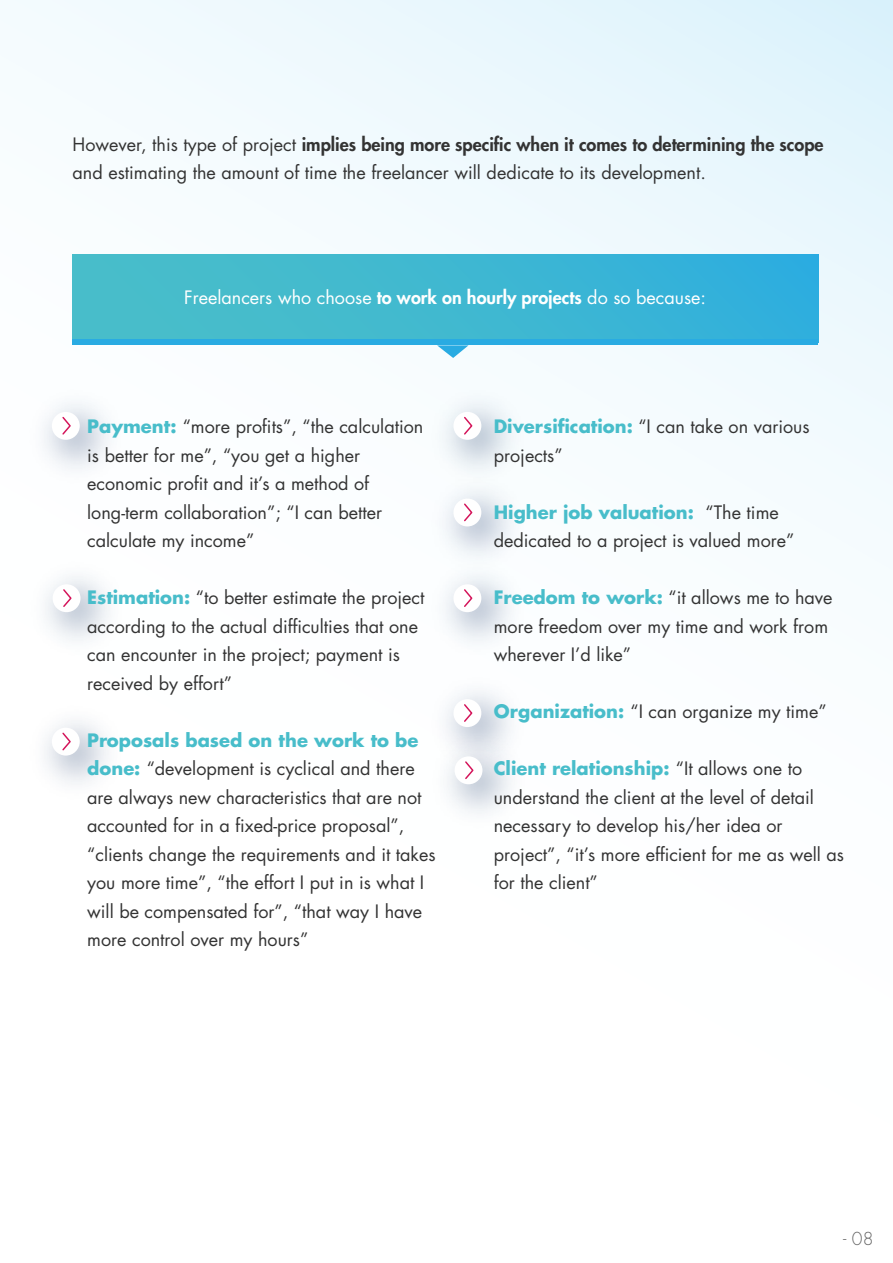
<style>
.page{position:relative;width:893px;height:1263px;background:#fff}
.page>*{position:absolute;margin:0;border:0;box-sizing:border-box;transform-origin:0 0}
.t1{font:18px/28.5px "Futura Std";color:#333}
.t2{font:18px "Futura Std";color:#fff}
.t3{font:300 17.4px "Futura Std";color:#666}
.s1{font-weight:800}
.s2{font-weight:700;color:#48bdca}
</style>
<div class="page">
<div style="left:0;top:0;width:893px;height:1263px;background:linear-gradient(to bottom,#edf8fd,#fff)"></div>
<div style="left:72px;top:255px;width:746px;height:88px;background:linear-gradient(to right,#4bbfc7,#30afdd)"></div>
<div style="left:72px;top:340px;width:746px;height:5px;background:#29abe2"></div>
<svg style="left:437px;top:345px;width:31px;height:13px"></svg>
<img style="left:16px;top:376px;width:120px;height:120px">
<div style="left:52px;top:412px;width:28px;height:28px;background:#fff;border-radius:50%"></div>
<svg style="left:62px;top:416px;width:9px;height:19px"></svg>
<img style="left:418px;top:376px;width:119px;height:87px">
<div style="left:453px;top:412px;width:28px;height:28px;background:#fff;border-radius:50%"></div>
<svg style="left:464px;top:416px;width:9px;height:19px"></svg>
<img style="left:418px;top:463px;width:119px;height:86px">
<div style="left:453px;top:499px;width:28px;height:27px;background:#fff;border-radius:50%"></div>
<svg style="left:464px;top:503px;width:9px;height:19px"></svg>
<img style="left:418px;top:549px;width:119px;height:115px">
<div style="left:453px;top:584px;width:28px;height:28px;background:#fff;border-radius:50%"></div>
<svg style="left:464px;top:589px;width:9px;height:18px"></svg>
<img style="left:418px;top:664px;width:119px;height:119px">
<div style="left:453px;top:699px;width:28px;height:28px;background:#fff;border-radius:50%"></div>
<svg style="left:464px;top:704px;width:9px;height:17px"></svg>
<img style="left:420px;top:721px;width:118px;height:120px">
<div style="left:455px;top:756px;width:27px;height:28px;background:#fff;border-radius:50%"></div>
<svg style="left:465px;top:761px;width:9px;height:18px"></svg>
<img style="left:17px;top:549px;width:120px;height:120px">
<div style="left:53px;top:584px;width:28px;height:28px;background:#fff;border-radius:50%"></div>
<svg style="left:63px;top:589px;width:9px;height:18px"></svg>
<img style="left:16px;top:692px;width:120px;height:120px">
<div style="left:52px;top:728px;width:28px;height:27px;background:#fff;border-radius:50%"></div>
<svg style="left:62px;top:732px;width:9px;height:19px"></svg>
<p class="t1" style="left:73px;top:130px;width:752px">However, this type of project <span class="s1">implies being more specific when it comes to determining the scope </span>and estimating the amount of time the freelancer will dedicate to its development.</p>
<p class="t2" style="left:184px;top:286px;width:524px">Freelancers who choose <span class="s1">to work on hourly projects</span> do so because:</p>
<p class="t1" style="left:87px;top:413px;width:338px"><span class="s2">Payment:</span> “more profits”, “the calculation is better for me”, “you get a higher economic profit and it’s a method of long-term collaboration”; “I can better calculate my income”</p>
<p class="t1" style="left:87px;top:584px;width:339px"><span class="s2">Estimation:</span> “to better estimate the project according to the actual difficulties that one can encounter in the project; payment is received by effort”</p>
<p class="t1" style="left:87px;top:726px;width:350px"><span class="s2">Proposals based on the work to be done:</span> “development is cyclical and there are always new characteristics that are not accounted for in a fixed-price proposal”, “clients change the requirements and it takes you more time”, “the effort I put in is what I will be compensated for”, “that way I have more control over my hours”</p>
<p class="t1" style="left:494px;top:412px;width:317px"><span class="s2">Diversification:</span> “I can take on various projects”</p>
<p class="t1" style="left:494px;top:498px;width:302px"><span class="s2">Higher job valuation:</span> “The time dedicated to a project is valued more”</p>
<p class="t1" style="left:494px;top:583px;width:340px"><span class="s2">Freedom to work:</span> “it allows me to have more freedom over my time and work from wherever I’d like”</p>
<p class="t1" style="left:494px;top:697px;width:334px"><span class="s2">Organization:</span> “I can organize my time”</p>
<p class="t1" style="left:494px;top:754px;width:352px"><span class="s2">Client relationship:</span> “It allows one to understand the client at the level of detail necessary to develop his/her idea or project”, “it’s more efficient for me as well as for the client”</p>
<p class="t3" style="left:843px;top:1227px;width:32px">- 08</p>
</div>
